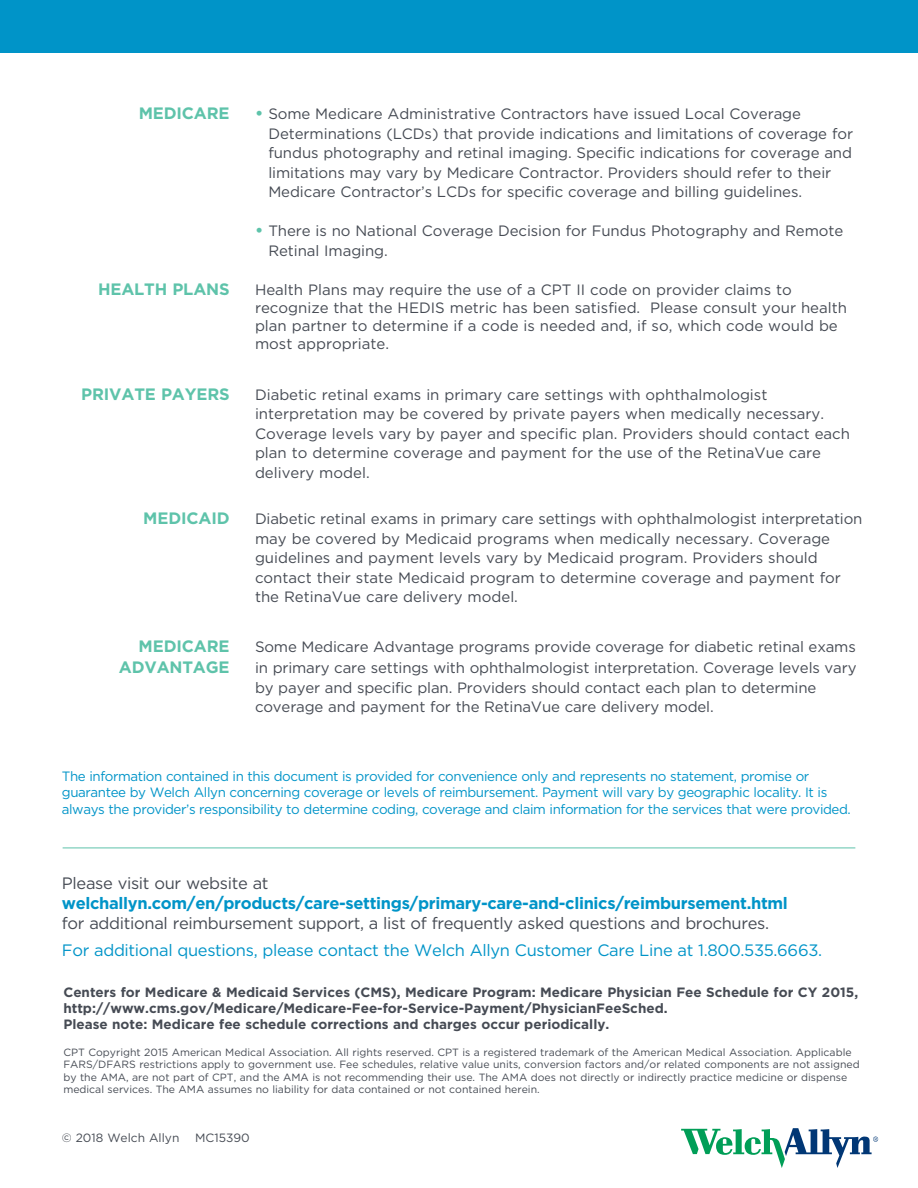
<style>
.page{position:relative;width:918px;height:1188px;background:#fff}
.page>*{position:absolute;margin:0;border:0;box-sizing:border-box;transform-origin:0 0}
.t1{font:16.5px/19.8px "Gotham";letter-spacing:-.02em;color:#464b54}
.t2{font:16.5px "Gotham";letter-spacing:-.02em;color:#0094c8}
.Body_Copy{font:700 16.5px "Gotham";letter-spacing:-.01em;color:#5ec3aa}
.Body_Copy-2{font:15px/19.5px "Gotham";letter-spacing:-.005em;color:#464b54}
.t3{font:13.5px/16.2px "Gotham";letter-spacing:-.03em;color:#0094c8}
.t4{font:700 13.5px/16.2px "Gotham";color:#464b54}
.t5{font:12px "Gotham";color:#464b54}
.t6{font:10.5px/12.6px "Gotham";color:#464b54}
.s1{font-weight:700;font-size:16.5px;color:#5ec3aa}
.s2{font-weight:700;color:#0094c8}
</style>
<div class="page">
<svg style="left:681px;top:1128px;width:197px;height:40px"></svg>
<div style="left:0;top:0;width:918px;height:52px;background:#0094c8"></div>
<hr style="left:63px;top:848px;width:792px;height:1px;background:#5ec3aa">
<p class="Body_Copy" style="left:139px;top:103px;width:92px">MEDICARE</p>
<p class="Body_Copy-2" style="left:268px;top:104px;width:586px;text-indent:-13px"><span class="s1">•</span> Some Medicare Administrative Contractors have issued Local Coverage Determinations (LCDs) that provide indications and limitations of coverage for fundus photography and retinal imaging. Specific indications for coverage and limitations may vary by Medicare Contractor. Providers should refer to their Medicare Contractor’s LCDs for specific coverage and billing guidelines.</p>
<p class="Body_Copy-2" style="left:268px;top:221px;width:577px;text-indent:-13px"><span class="s1">•</span> There is no National Coverage Decision for Fundus Photography and Remote<br>Retinal Imaging.</p>
<p class="Body_Copy" style="left:98px;top:278px;width:133px">HEALTH PLANS</p>
<p class="Body_Copy-2" style="left:255px;top:280px;width:594px;line-height:18px">Health Plans may require the use of a CPT II code on provider claims to recognize that the HEDIS metric has been satisfied. Please consult your health plan partner to determine if a code is needed and, if so, which code would be most appropriate.</p>
<p class="Body_Copy" style="left:81px;top:383px;width:150px">PRIVATE PAYERS</p>
<p class="Body_Copy-2" style="left:255px;top:385px;width:597px">Diabetic retinal exams in primary care settings with ophthalmologist interpretation may be covered by private payers when medically necessary.<br>Coverage levels vary by payer and specific plan. Providers should contact each plan to determine coverage and payment for the use of the RetinaVue care delivery model.</p>
<p class="Body_Copy" style="left:143px;top:508px;width:88px">MEDICAID</p>
<p class="Body_Copy-2" style="left:255px;top:509px;width:609px">Diabetic retinal exams in primary care settings with ophthalmologist interpretation may be covered by Medicaid programs when medically necessary. Coverage guidelines and payment levels vary by Medicaid program. Providers should contact their state Medicaid program to determine coverage and payment for the RetinaVue care delivery model.</p>
<p class="Body_Copy" style="left:139px;top:635px;width:92px">MEDICARE</p>
<p class="Body_Copy" style="left:119px;top:656px;width:112px">ADVANTAGE</p>
<p class="Body_Copy-2" style="left:255px;top:636px;width:603px;line-height:21px">Some Medicare Advantage programs provide coverage for diabetic retinal exams in primary care settings with ophthalmologist interpretation. Coverage levels vary</p>
<p class="Body_Copy-2" style="left:255px;top:677px;width:563px">by payer and specific plan. Providers should contact each plan to determine coverage and payment for the RetinaVue care delivery model.</p>
<p class="t3" style="left:62px;top:768px;width:791px">The information contained in this document is provided for convenience only and represents no statement, promise or guarantee by Welch Allyn concerning coverage or levels of reimbursement. Payment will vary by geographic locality. It is always the provider’s responsibility to determine coding, coverage and claim information for the services that were provided.</p>
<p class="t1" style="left:62px;top:873px;width:728px">Please visit our website at <span class="s2">welchallyn.com/en/products/care-settings/primary-care-and-clinics/reimbursement.html </span>for additional reimbursement support, a list of frequently asked questions and brochures.</p>
<p class="t2" style="left:62px;top:939px;width:762px">For additional questions, please contact the Welch Allyn Customer Care Line at 1.800.535.6663.</p>
<p class="t4" style="left:63px;top:984px;width:796px">Centers for Medicare &amp; Medicaid Services (CMS), Medicare Program: Medicare Physician Fee Schedule for CY 2015, http://www.cms.gov/Medicare/Medicare-Fee-for-Service-Payment/PhysicianFeeSched.<br>Please note: Medicare fee schedule corrections and charges occur periodically.</p>
<p class="t6" style="left:63px;top:1045px;width:798px">CPT Copyright 2015 American Medical Association. All rights reserved. CPT is a registered trademark of the American Medical Association. Applicable FARS/DFARS restrictions apply to government use. Fee schedules, relative value units, conversion factors and/or related components are not assigned by the AMA, are not part of CPT, and the AMA is not recommending their use. The AMA does not directly or indirectly practice medicine or dispense medical services. The AMA assumes no liability for data contained or not contained herein.</p>
<p class="t5" style="left:62px;top:1130px;width:119px">© 2018 Welch Allyn</p>
<p class="t5" style="left:195px;top:1130px;width:56px">MC15390</p>
</div>
